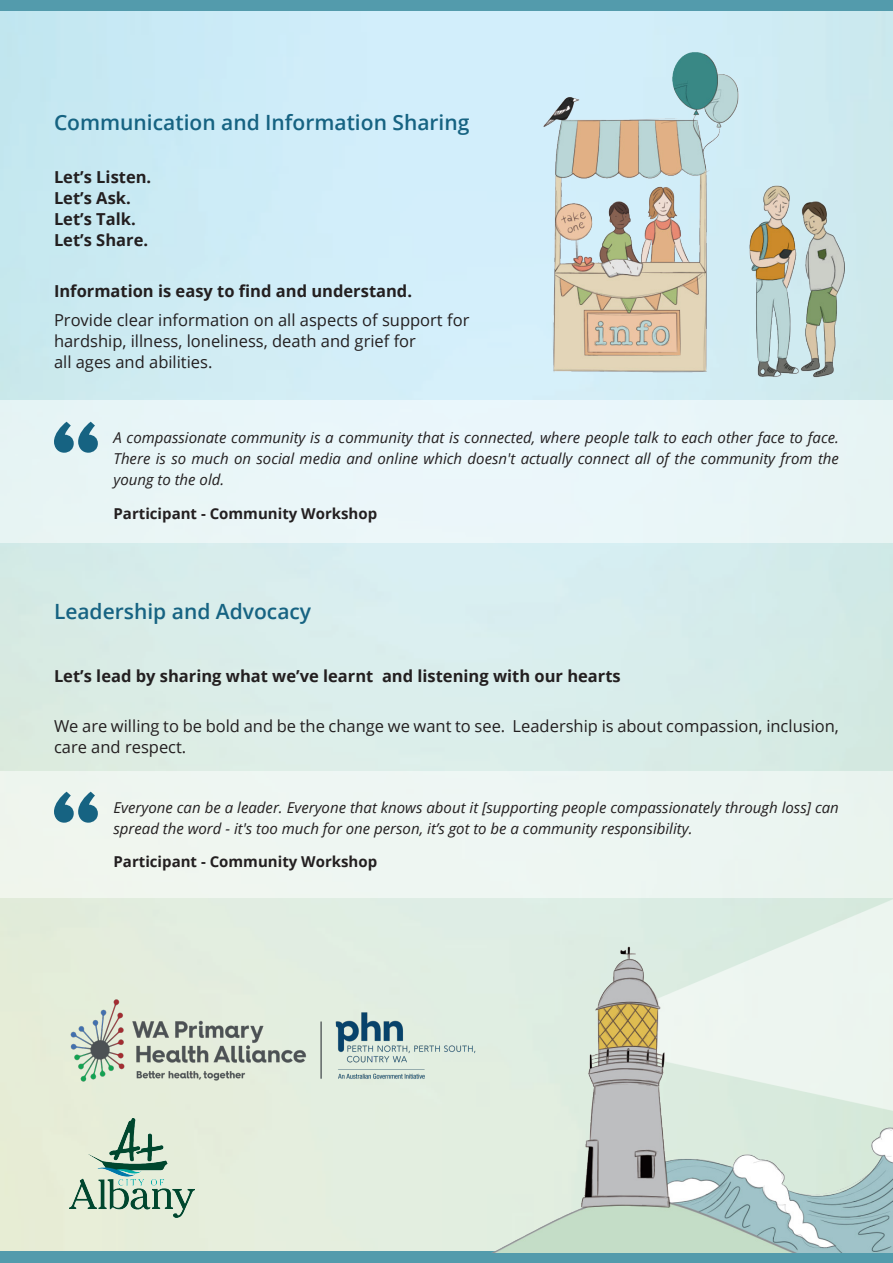
<style>
.page{position:relative;width:893px;height:1263px;background:#fff}
.page>*{position:absolute;margin:0;border:0;box-sizing:border-box;transform-origin:0 0}
.Headings{font:600 21px "Open Sans";color:#166382}
.Body_Text{font:16.5px/21px "Open Sans";color:#231f20}
.Body_Text-2{font:700 16.5px "Open Sans";color:#231f20}
.Italic_quote{font:italic 15px/21px "Open Sans";color:#231f20;text-align:justify}
.Quote_name{font:700 15px "Open Sans";color:#231f20}
</style>
<div class="page">
<div style="left:0;top:1248px;width:893px;height:15px;background:#539bac"></div>
<div style="left:0;top:0;width:893px;height:15px;background:#539bac"></div>
<img style="left:0;top:11px;width:893px;height:1239px">
<div style="left:0;top:400px;width:893px;height:143px;background:#e9f6f8"></div>
<div style="left:0;top:772px;width:893px;height:126px;background:#eef6f2"></div>
<img style="left:486px;top:37px;width:407px;height:354px">
<svg style="left:54px;top:422px;width:44px;height:31px"></svg>
<svg style="left:54px;top:792px;width:44px;height:31px"></svg>
<img style="left:478px;top:899px;width:415px;height:354px">
<img style="left:69px;top:1118px;width:126px;height:100px">
<img style="left:54px;top:984px;width:437px;height:113px">
<p class="Headings" style="left:54px;top:108px;width:417px">Communication and Information Sharing</p>
<p class="Body_Text-2" style="left:54px;top:165px;width:99px">Let’s Listen.</p>
<p class="Body_Text-2" style="left:54px;top:186px;width:78px">Let’s Ask.</p>
<p class="Body_Text-2" style="left:54px;top:207px;width:83px">Let’s Talk.</p>
<p class="Body_Text-2" style="left:54px;top:228px;width:96px">Let’s Share.</p>
<p class="Body_Text-2" style="left:54px;top:279px;width:360px">Information is easy to find and understand.</p>
<p class="Body_Text" style="left:54px;top:309px;width:417px">Provide clear information on all aspects of support for hardship, illness, loneliness, death and grief for<br>all ages and abilities.</p>
<p class="Italic_quote" style="left:114px;top:426px;width:727px">A compassionate community is a community that is connected, where people talk to each other face to face.<br>There is so much on social media and online which doesn't actually connect all of the community from the young to the old.</p>
<p class="Quote_name" style="left:114px;top:503px;width:265px">Participant - Community Workshop</p>
<p class="Headings" style="left:54px;top:597px;width:259px">Leadership and Advocacy</p>
<p class="Body_Text-2" style="left:54px;top:664px;width:568px">Let’s lead by sharing what we’ve learnt and listening with our hearts</p>
<p class="Body_Text" style="left:54px;top:715px;width:786px">We are willing to be bold and be the change we want to see. Leadership is about compassion, inclusion, care and respect.</p>
<p class="Italic_quote" style="left:114px;top:796px;width:727px">Everyone can be a leader. Everyone that knows about it [supporting people compassionately through loss] can spread the word - it's too much for one person, it’s got to be a community responsibility.</p>
<p class="Quote_name" style="left:114px;top:851px;width:265px">Participant - Community Workshop</p>
</div>
